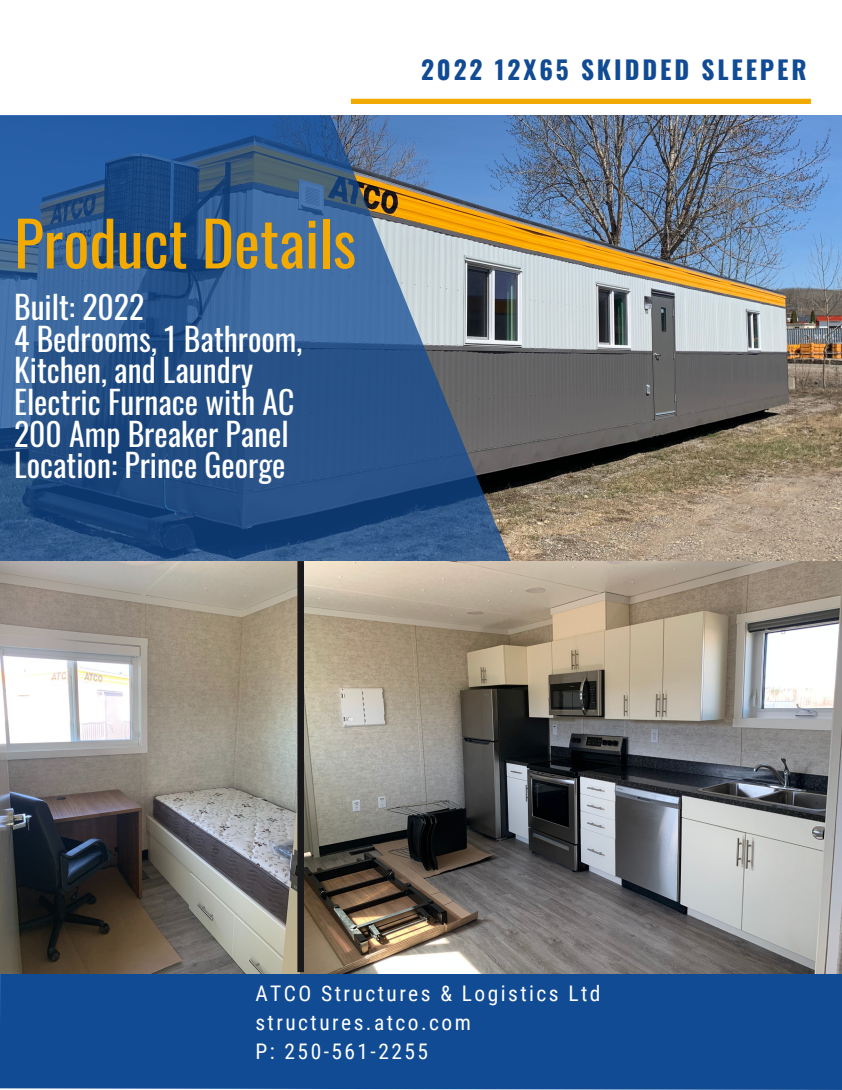
<style>
.page{position:relative;width:842px;height:1090px;background:#fff}
.page>*{position:absolute;margin:0;border:0;box-sizing:border-box;transform-origin:0 0}
.t1{font:61.43px "Oswald";color:#f2a900}
.t2{font:31.68px/31.5px "Oswald";color:#fff}
.t3{font:700 25.29px "Oswald";letter-spacing:.115em;color:#114b94}
.t4{font:21.53px/28.9px "Roboto Condensed";letter-spacing:.115em;color:#fff}
</style>
<div class="page">
<div style="left:351px;top:99px;width:460px;height:5px;background:#f2a900"></div>
<div style="left:0;top:1072px;width:842px;height:17px;background:#114b94"></div>
<div style="left:0;top:973px;width:842px;height:99px;background:#114b94"></div>
<img style="left:0;top:115px;width:842px;height:858px">
<svg style="left:0;top:115px;width:511px;height:446px;background:#395f8c"></svg>
<div style="left:297px;top:561px;width:7px;height:411px;background:#19191b"></div>
<h1 class="t1" style="left:14px;top:195px;width:344px">Product Details</h1>
<p class="t2" style="left:14px;top:290px;width:290px">Built: 2022<br>4 Bedrooms, 1 Bathroom,<br>Kitchen, and Laundry<br>Electric Furnace with AC<br>200 Amp Breaker Panel<br>Location: Prince George</p>
<p class="t3" style="left:421px;top:49px;width:387px">2022 12X65 SKIDDED SLEEPER</p>
<p class="t4" style="left:255px;top:979px;width:347px">ATCO Structures &amp; Logistics Ltd structures.atco.com<br>P: 250-561-2255</p>
</div>
